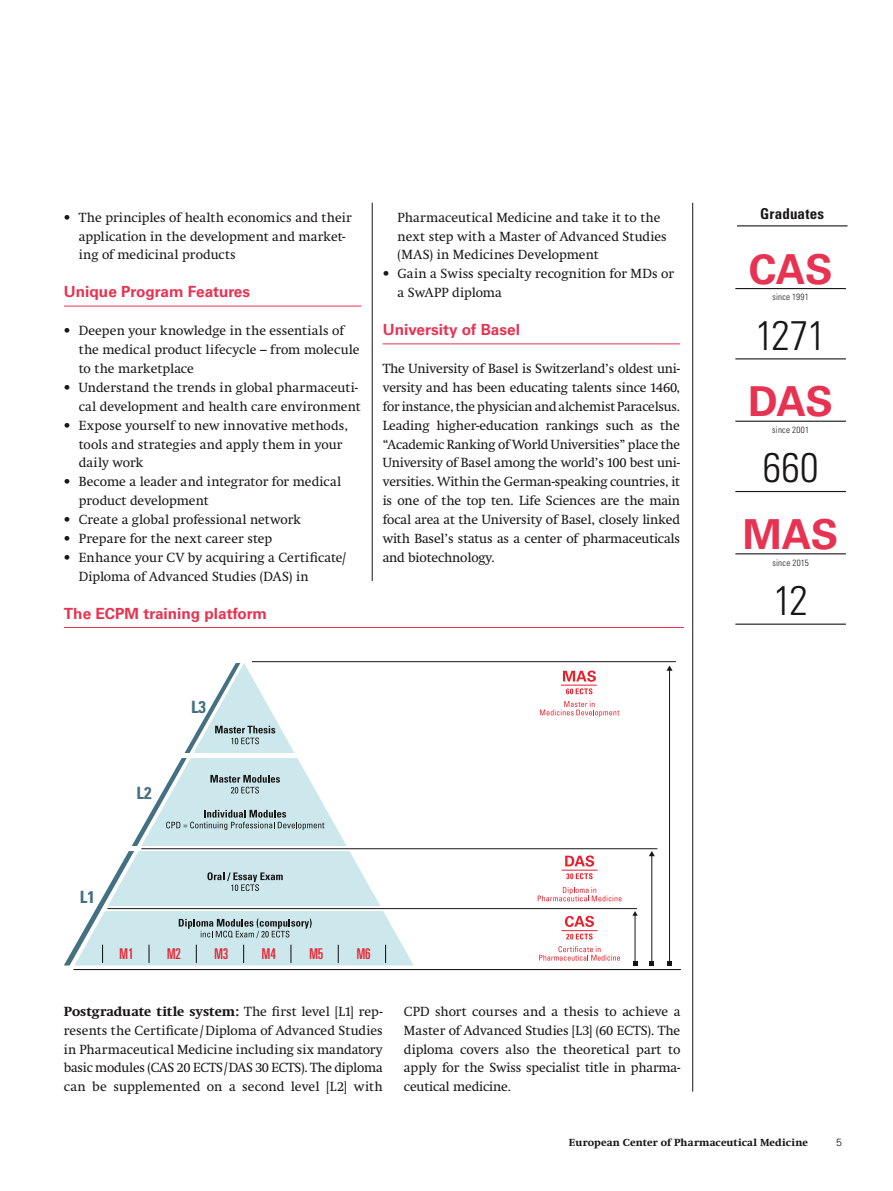
<style>
.page{position:relative;width:893px;height:1191px;background:#fff}
.page>*{position:absolute;margin:0;border:0;box-sizing:border-box;transform-origin:0 0}
.t1{font:700 41.25px "Univers LT Std";letter-spacing:-.015em;color:#e73351}
.t2{font:300 condensed 41.25px "Univers LT Std";letter-spacing:-.01em;color:#181716}
.t3{font:700 condensed 16.95px "Univers LT Std";color:#437083}
.t4{font:700 15.3px "Univers LT Std";color:#e73351}
.t5{font:700 condensed 15px "Univers LT Std";letter-spacing:.01em;color:#181716}
.t6{font:ultra-condensed 14.85px "Univers LT Std";color:#e6212c}
.t7{font:13.5px/18.9px "Swift Neue LT Pro";color:#181716}
.t8{font:700 10.5px "Swift Neue LT Pro";letter-spacing:.015em;color:#181716}
.t9{font:300 10.5px "Univers LT Std";color:#181716}
.t10{font:300 condensed 9px "Univers LT Std";letter-spacing:.025em;color:#181716}
.s1{font-weight:700}
</style>
<div class="page">
<svg style="left:563px;top:670px;width:33px;height:11px"></svg>
<svg style="left:566px;top:688px;width:26px;height:6px"></svg>
<svg style="left:540px;top:701px;width:79px;height:16px"></svg>
<hr style="left:561px;top:684px;width:36px;height:1px;background:#e6212c">
<svg style="left:565px;top:855px;width:29px;height:11px"></svg>
<svg style="left:566px;top:873px;width:27px;height:6px"></svg>
<svg style="left:538px;top:887px;width:84px;height:14px"></svg>
<hr style="left:562px;top:869px;width:36px;height:1px;background:#e6212c">
<svg style="left:565px;top:915px;width:29px;height:12px"></svg>
<svg style="left:566px;top:933px;width:27px;height:6px"></svg>
<svg style="left:539px;top:946px;width:81px;height:14px"></svg>
<hr style="left:561px;top:930px;width:36px;height:1px;background:#e6212c">
<svg style="left:74px;top:663px;width:340px;height:302px"></svg>
<hr style="left:141px;top:848px;width:516px;height:1px;background:#181716">
<hr style="left:107px;top:908px;width:530px;height:1px;background:#181716">
<hr style="left:252px;top:661px;width:424px;height:1px;background:#181716">
<hr style="left:669px;top:670px;width:1px;height:293px;background:#181716">
<svg style="left:667px;top:961px;width:5px;height:4px"></svg>
<svg style="left:667px;top:665px;width:5px;height:5px"></svg>
<hr style="left:651px;top:855px;width:1px;height:108px;background:#181716">
<svg style="left:650px;top:961px;width:4px;height:4px"></svg>
<svg style="left:649px;top:851px;width:6px;height:5px"></svg>
<hr style="left:635px;top:915px;width:1px;height:48px;background:#181716">
<svg style="left:633px;top:961px;width:4px;height:4px"></svg>
<svg style="left:632px;top:911px;width:6px;height:4px"></svg>
<hr style="left:73px;top:969px;width:608px;height:1px;background:#181716">
<hr style="left:64px;top:306px;width:297px;height:1px;background:#e73351">
<hr style="left:383px;top:343px;width:297px;height:1px;background:#e73351">
<hr style="left:372px;top:203px;width:1px;height:378px;background:#181716">
<hr style="left:735px;top:288px;width:111px;height:1px;background:#181716">
<hr style="left:735px;top:358px;width:111px;height:1px;background:#181716">
<hr style="left:735px;top:420px;width:111px;height:2px;background:#181716">
<hr style="left:735px;top:491px;width:111px;height:1px;background:#181716">
<hr style="left:735px;top:553px;width:111px;height:1px;background:#181716">
<hr style="left:735px;top:623px;width:111px;height:1px;background:#181716">
<hr style="left:737px;top:225px;width:110px;height:1px;background:#181716">
<hr style="left:692px;top:203px;width:1px;height:888px;background:#181716">
<hr style="left:64px;top:627px;width:620px;height:1px;background:#e73351">
<p class="t7" style="left:79px;top:208px;width:274px;text-indent:-15px">• The principles of health economics and their application in the development and market&shy;ing of medicinal products</p>
<p class="t4" style="left:64px;top:283px;width:188px">Unique Program Features</p>
<p class="t7" style="left:79px;top:321px;width:282px;text-indent:-15px">• Deepen your knowledge in the essentials of the medical product lifecycle – from molecule to the marketplace</p>
<p class="t7" style="left:64px;top:378px;width:298px;text-align:right">• Understand the trends in global pharmaceuti&shy;cal development and health care environment</p>
<p class="t7" style="left:79px;top:415px;width:271px;text-indent:-15px">• Expose yourself to new innovative methods, tools and strategies and apply them in your daily work</p>
<p class="t7" style="left:79px;top:472px;width:264px;text-indent:-15px">• Become a leader and integrator for medical product development</p>
<p class="t7" style="left:64px;top:510px;width:239px">• Create a global professional network</p>
<p class="t7" style="left:64px;top:529px;width:210px">• Prepare for the next career step</p>
<p class="t7" style="left:79px;top:548px;width:269px;text-indent:-15px">• Enhance your CV by acquiring a Certificate/<br>Diploma of Advanced Studies (DAS) in</p>
<p class="t4" style="left:64px;top:604px;width:204px">The ECPM training platform</p>
<p class="t7" style="left:398px;top:208px;width:271px">Pharmaceutical Medicine and take it to the next step with a Master of Advanced Studies (MAS) in Medicines Development</p>
<p class="t7" style="left:398px;top:264px;width:278px;text-indent:-15px">• Gain a Swiss specialty recognition for MDs or a SwAPP diploma</p>
<p class="t4" style="left:383px;top:321px;width:139px">University of Basel</p>
<p class="t7" style="left:383px;top:359px;width:299px;text-align:justify">The University of Basel is Switzerland’s oldest uni&shy;versity and has been educating talents since 1460, for instance, the physician and alchemist Paracelsus.<br>Leading higher-education rankings such as the “Academic Ranking of World Universities” place the University of Basel among the world’s 100 best uni&shy;versities. Within the German-speaking countries, it is one of the top ten. Life Sciences are the main focal area at the University of Basel, closely linked with Basel’s status as a center of pharmaceuticals and biotechnology.</p>
<p class="t3" style="left:137px;top:782px;width:17px">L2</p>
<p class="t3" style="left:191px;top:696px;width:17px">L3</p>
<p class="t3" style="left:80px;top:886px;width:17px">L1</p>
<p class="t6" style="left:120px;top:945px;width:16px">M1</p>
<p class="t6" style="left:167px;top:945px;width:16px">M2</p>
<p class="t6" style="left:214px;top:945px;width:16px">M3</p>
<p class="t6" style="left:262px;top:945px;width:16px">M4</p>
<p class="t6" style="left:309px;top:945px;width:16px">M5</p>
<p class="t6" style="left:357px;top:945px;width:16px">M6</p>
<p class="t7" style="left:64px;top:1001px;width:320px;text-align:justify"><span class="s1">Postgraduate title system:</span> The first level [L1] rep&shy;resents the Certificate /Diploma of Advanced Studies in Pharmaceutical Medicine including six mandatory basic modules (CAS 20 ECTS/DAS 30 ECTS). The diploma can be supplemented on a second level [L2] with</p>
<p class="t7" style="left:404px;top:1001px;width:278px;text-align:justify">CPD short courses and a thesis to achieve a Master of Advanced Studies [L3] (60 ECTS). The diploma covers also the theoretical part to apply for the Swiss specialist title in pharma&shy;ceutical medicine.</p>
<p class="t5" style="left:760px;top:204px;width:65px">Graduates</p>
<h1 class="t1" style="left:749px;top:245px;width:85px">CAS</h1>
<p class="t10" style="left:772px;top:292px;width:38px">since 1991</p>
<h1 class="t2" style="left:755px;top:310px;width:72px">1271</h1>
<h1 class="t1" style="left:748px;top:378px;width:86px">DAS</h1>
<p class="t10" style="left:772px;top:424px;width:38px">since 2001</p>
<h1 class="t2" style="left:763px;top:443px;width:57px">660</h1>
<h1 class="t1" style="left:743px;top:510px;width:97px">MAS</h1>
<p class="t10" style="left:772px;top:557px;width:38px">since 2015</p>
<h1 class="t2" style="left:773px;top:576px;width:36px">12</h1>
<p class="t8" style="left:569px;top:1136px;width:241px">European Center of Pharmaceutical Medicine</p>
<p class="t9" style="left:836px;top:1136px;width:7px">5</p>
</div>
